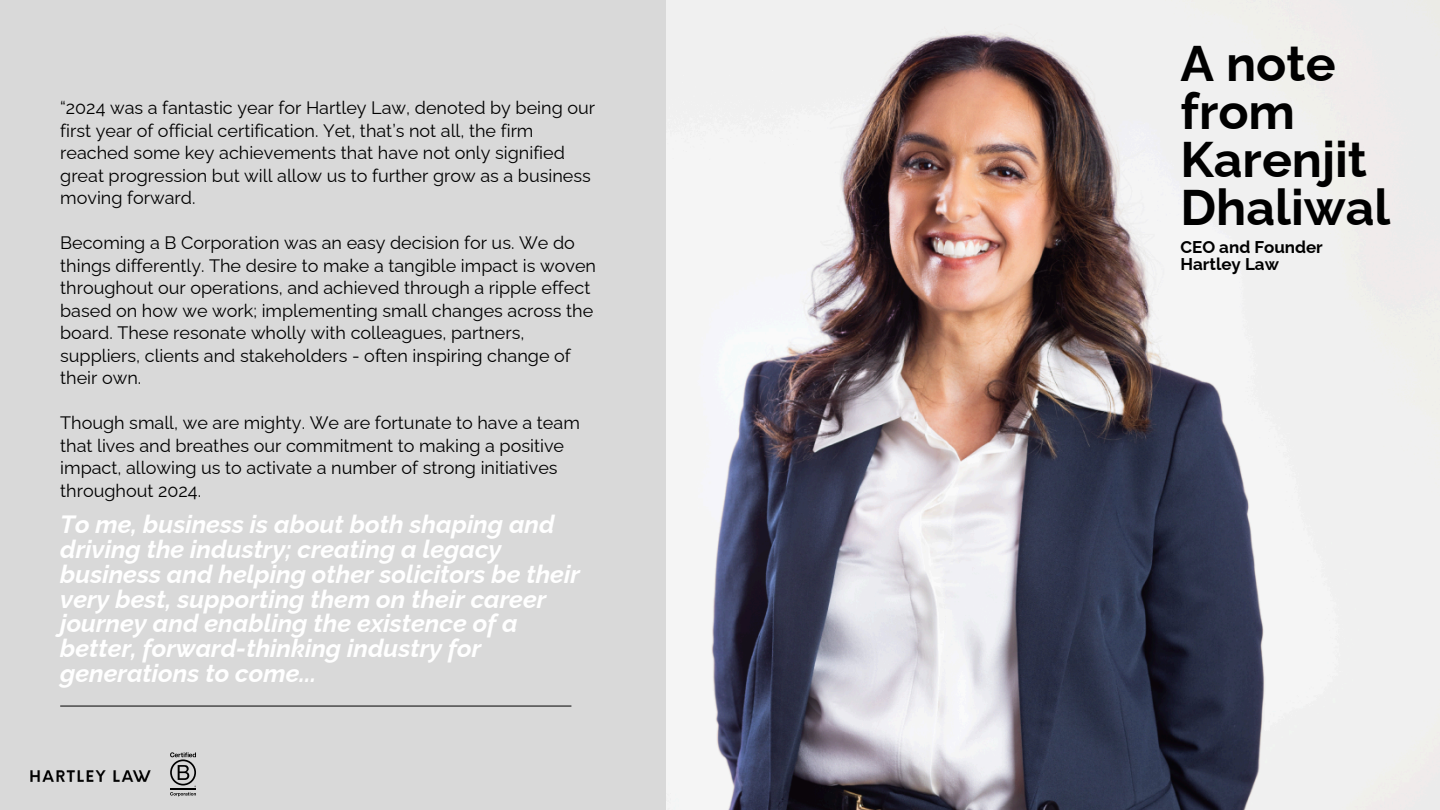
<style>
.page{position:relative;width:1440px;height:810px;background:#fff}
.page>*{position:absolute;margin:0;border:0;box-sizing:border-box;transform-origin:0 0}
.t1{font:700 50px/48px "Raleway";color:#000}
.t2{font:italic 700 25px/24.8px "Raleway";color:#fff}
.t3{font:18px/22.5px "Raleway";color:#000}
.t4{font:700 17px/17.2px "Raleway";color:#000}
</style>
<div class="page">
<div style="left:0;top:0;width:666px;height:809px;background:#d9d9d9"></div>
<img style="left:666px;top:0;width:774px;height:810px">
<hr style="left:60px;top:706px;width:511px;height:1px;background:#000">
<img style="left:30px;top:770px;width:121px;height:12px">
<svg style="left:170px;top:752px;width:26px;height:44px"></svg>
<p class="t3" style="left:60px;top:97px;width:536px">“2024 was a fantastic year for Hartley Law, denoted by being our first year of official certification. Yet, that’s not all, the firm reached some key achievements that have not only signified great progression but will allow us to further grow as a business moving forward.</p>
<p class="t3" style="left:60px;top:232px;width:537px">Becoming a B Corporation was an easy decision for us. We do things differently. The desire to make a tangible impact is woven throughout our operations, and achieved through a ripple effect based on how we work; implementing small changes across the board. These resonate wholly with colleagues, partners, suppliers, clients and stakeholders - often inspiring change of their own.</p>
<p class="t3" style="left:60px;top:412px;width:521px">Though small, we are mighty. We are fortunate to have a team that lives and breathes our commitment to making a positive impact, allowing us to activate a number of strong initiatives throughout 2024.</p>
<p class="t2" style="left:60px;top:512px;width:521px">To me, business is about both shaping and driving the industry; creating a legacy business and helping other solicitors be their very best, supporting them on their career journey and enabling the existence of a better, forward-thinking industry for generations to come...</p>
<h2 class="t1" style="left:1181px;top:40px;width:211px">A note from<br>Karenjit<br>Dhaliwal</h2>
<p class="t4" style="left:1181px;top:239px;width:144px">CEO and Founder<br>Hartley Law</p>
</div>
